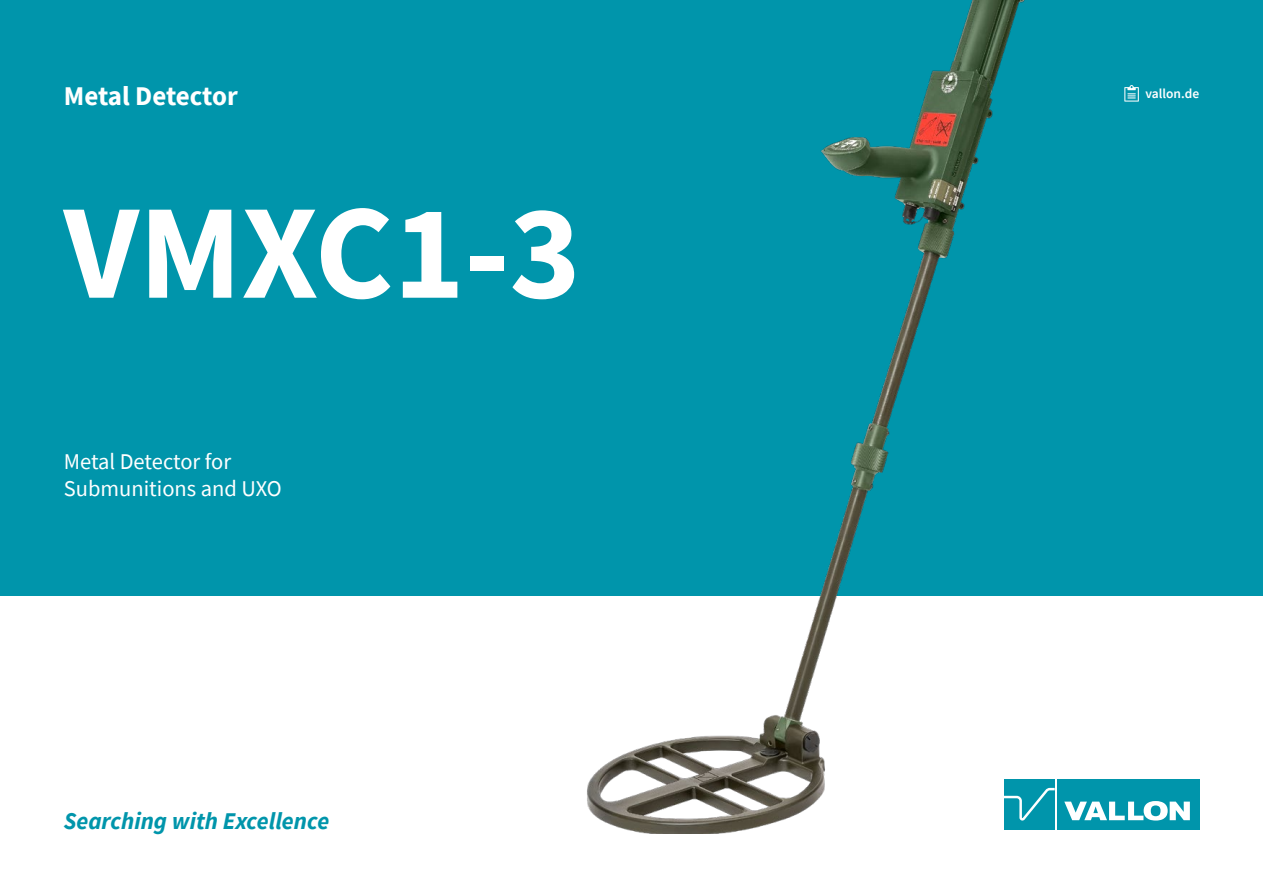
<style>
.page{position:relative;width:1263px;height:893px;background:#fff}
.page>*{position:absolute;margin:0;border:0;box-sizing:border-box;transform-origin:0 0}
.t1{font:700 135px "Source Sans Pro";color:#fff}
.t2{font:700 27px "Source Sans Pro";letter-spacing:-.01em;color:#fff}
.t3{font:italic 700 24px "Source Sans Pro";color:#0095ab}
.t4{font:22.5px/27px "Source Sans Pro";color:#fff}
.t5{font:600 13.5px "Source Sans Pro";color:#fff}
</style>
<div class="page">
<div style="left:1057px;top:779px;width:142px;height:50px;background:#0095ab"></div>
<svg style="left:1064px;top:801px;width:126px;height:19px"></svg>
<div style="left:1004px;top:779px;width:50px;height:50px;background:#0095ab"></div>
<svg style="left:1041px;top:788px;width:14px;height:32px"></svg>
<div style="left:0;top:0;width:1263px;height:595px;background:#0095ab"></div>
<svg style="left:1124px;top:85px;width:15px;height:17px"></svg>
<img style="left:582px;top:0;width:459px;height:833px">
<p class="t2" style="left:64px;top:78px;width:176px">Metal Detector</p>
<h1 class="t1" style="left:64px;top:161px;width:518px">VMXC1-3</h1>
<p class="t4" style="left:64px;top:448px;width:220px">Metal Detector for<br>Submunitions and UXO</p>
<p class="t3" style="left:64px;top:805px;width:267px">Searching with Excellence</p>
<p class="t5" style="left:1145px;top:85px;width:55px">vallon.de</p>
</div>
